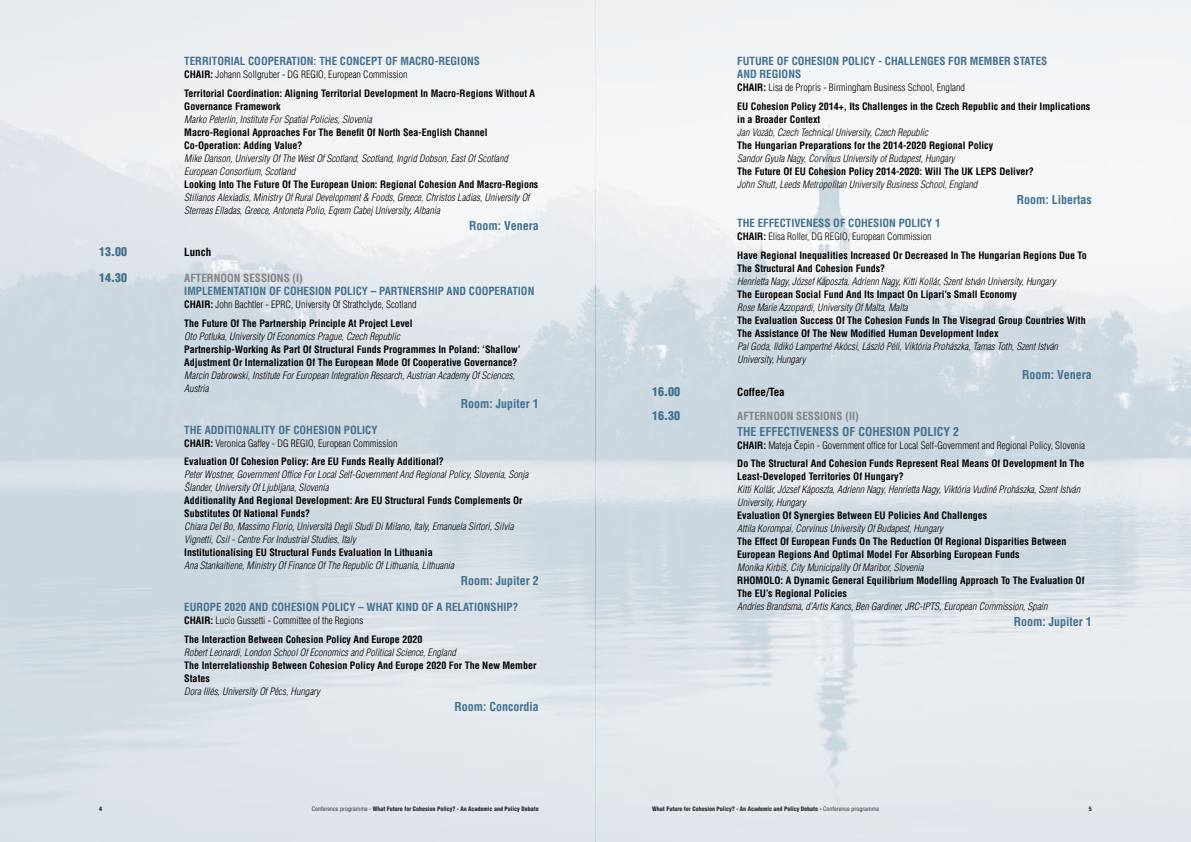
<style>
.page{position:relative;width:1191px;height:842px;background:#fff}
.page>*{position:absolute;margin:0;border:0;box-sizing:border-box;transform-origin:0 0}
.t1{font:700 condensed 12px "Helvetica";color:#40718f}
.t2{font:900 condensed 12px "Helvetica";color:#40718f}
.t3{font:700 condensed 11px/13px "Helvetica";color:#40718f}
.t4{font:700 condensed 11px "Helvetica";color:#808285}
.t5{font:700 condensed 11px "Helvetica";color:#000}
.t6{font:700 condensed 10px/13px "Helvetica";color:#000}
.t7{font:italic 300 condensed 10px/13px "Helvetica";color:#000}
.t8{font:300 condensed 10px/18.7px "Helvetica";color:#000}
.t9{font:900 condensed 6px "Helvetica";color:#000}
.s1{font-weight:300}
.s2{font-weight:700}
.s3{font-family:"Meta Normal CE";font-weight:400;font-stretch:normal}
.s4{font-weight:400}
</style>
<div class="page">
<p class="t3" style="left:184px;top:55px;width:297px">TERRITORIAL COOPERATION: THE CONCEPT OF MACRO-REGIONS</p>
<p class="t6" style="left:184px;top:65px;width:352px;line-height:18.7px">CHAIR: <span class="s1">Johann Sollgruber - DG REGIO, European Commission<br></span>Territorial Coordination: Aligning Territorial Development In Macro-Regions Without A</p>
<p class="t6" style="left:184px;top:100px;width:98px">Governance Framework</p>
<p class="t7" style="left:184px;top:113px;width:189px">Marko Peterlin, Institute For Spatial Policies, Slovenia</p>
<p class="t6" style="left:184px;top:126px;width:305px">Macro-Regional Approaches For The Benefit Of North Sea-English Channel<br>Co-Operation: Adding Value?</p>
<p class="t7" style="left:184px;top:152px;width:325px">Mike Danson, University Of The West Of Scotland, Scotland, Ingrid Dobson, East Of Scotland<br>European Consortium, Scotland</p>
<p class="t6" style="left:184px;top:178px;width:355px">Looking Into The Future Of The European Union: Regional Cohesion And Macro-Regions</p>
<p class="t7" style="left:184px;top:191px;width:347px">Stilianos Alexiadis, Ministry Of Rural Development &amp; Foods, Greece, Christos Ladias, University Of<br>Sterreas Elladas, Greece, Antoneta Polio, Eqrem Cabej University, Albania</p>
<p class="t1" style="left:469px;top:218px;width:71px">Room: Venera</p>
<p class="t2" style="left:99px;top:244px;width:29px">13.00</p>
<p class="t5" style="left:184px;top:245px;width:28px">Lunch</p>
<p class="t2" style="left:99px;top:270px;width:29px">14.30</p>
<p class="t4" style="left:184px;top:271px;width:14px">Afternoon</p>
<p class="t4" style="left:243px;top:271px;width:13px">Sessions</p>
<p class="t4" style="left:292px;top:271px;width:12px">(I)</p>
<p class="t3" style="left:184px;top:284px;width:351px">IMPLEMENTATION OF COHESION POLICY – PARTNERSHIP AND COOPERATION</p>
<p class="t6" style="left:184px;top:298px;width:12px">Chair</p>
<p class="t8" style="left:184px;top:295px;width:234px;text-indent:26px"><span class="s2">:</span> John Bachtler - Eprc , University Of Strathclyde, Scotland<br><span class="s2">The Future Of The Partnership Principle At Project Level</span></p>
<p class="t7" style="left:184px;top:329px;width:217px">Oto Potluka, University Of Economics Prague, Czech Republic</p>
<p class="t6" style="left:184px;top:342px;width:338px">Partnership-Working As Part Of Structural Funds Programmes In Poland: ‘Shallow’<br>Adjustment Or Internalization Of The European Mode Of Cooperative Governance?</p>
<p class="t7" style="left:184px;top:368px;width:332px">Marcin Dabrowski, Institute For European Integration Research, Austrian Academy Of Sciences,<br>Austria</p>
<p class="t1" style="left:461px;top:396px;width:79px">Room: Jupiter 1</p>
<p class="t3" style="left:184px;top:423px;width:195px">THE ADDITIONALITY OF COHESION POLICY</p>
<p class="t6" style="left:184px;top:433px;width:261px;line-height:18.7px">CHAIR: <span class="s1">Veronica Gaffey - DG REGIO, European Commission<br></span>Evaluation Of Cohesion Policy: Are EU Funds Really Additional?</p>
<p class="t7" style="left:184px;top:468px;width:345px">Peter Wostner, Government Office For Local Self-Government And Regional Policy, Slovenia, Sonja<br>Šlander, University Of Ljubljana, Slovenia</p>
<p class="t6" style="left:184px;top:494px;width:340px">Additionality And Regional Development: Are EU Structural Funds Complements Or<br>Substitutes Of National Funds?</p>
<p class="t7" style="left:184px;top:520px;width:331px">Chiara Del Bo, Massimo Florio, Università Degli Studi Di Milano, Italy, Emanuela Sirtori, Silvia<br>Vignetti, Csil - Centre For Industrial Studies, Italy</p>
<p class="t6" style="left:184px;top:546px;width:250px">Institutionalising EU Structural Funds Evaluation In Lithuania</p>
<p class="t7" style="left:184px;top:559px;width:271px">Ana Stankaitiene, Ministry Of Finance Of The Republic Of Lithuania, Lithuania</p>
<p class="t1" style="left:461px;top:574px;width:79px">Room: Jupiter 2</p>
<p class="t3" style="left:184px;top:601px;width:335px">EUROPE 2020 AND COHESION POLICY – WHAT KIND OF A RELATIONSHIP?</p>
<p class="t6" style="left:184px;top:611px;width:240px;line-height:18.7px">CHAIR: <span class="s1">Lucio Gussetti - Committee of the Regions<br></span>The Interaction Between Cohesion Policy And Europe 2020</p>
<p class="t7" style="left:184px;top:646px;width:273px">Robert Leonardi, London School Of Economics and Political Science, England</p>
<p class="t6" style="left:184px;top:659px;width:353px">The Interrelationship Between Cohesion Policy And Europe 2020 For The New Member<br>States</p>
<p class="t7" style="left:184px;top:685px;width:137px">Dora Illés, University Of Pécs, Hungary</p>
<p class="t1" style="left:454px;top:699px;width:86px">Room: Concordia</p>
<p class="t3" style="left:737px;top:55px;width:311px">FUTURE OF COHESION POLICY - CHALLENGES FOR MEMBER STATES<br>AND REGIONS</p>
<p class="t6" style="left:737px;top:78px;width:354px;line-height:18.7px">CHAIR: <span class="s1">Lisa de Propris - Birmingham Business School, England<br></span>EU Cohesion Policy 2014+, Its Challenges in the Czech Republic and their Implications</p>
<p class="t6" style="left:737px;top:113px;width:85px">in a Broader Context</p>
<p class="t7" style="left:737px;top:126px;width:192px">Jan Vozáb, Czech Technical University, Czech Republic</p>
<p class="t6" style="left:737px;top:139px;width:257px">The Hungarian Preparations for the 2014-2020 Regional Policy</p>
<p class="t7" style="left:737px;top:152px;width:219px">Sandor Gyula Nagy, Corvinus University of Budapest, Hungary</p>
<p class="t6" style="left:737px;top:165px;width:298px">The Future Of EU Cohesion Policy 2014-2020: Will The UK LEPS Deliver?</p>
<p class="t7" style="left:737px;top:178px;width:241px">John Shutt, Leeds Metropolitan University Business School, England</p>
<p class="t1" style="left:1016px;top:192px;width:76px">Room: Libertas</p>
<p class="t3" style="left:737px;top:216px;width:205px">THE EFFECTIVENESS OF COHESION POLICY 1</p>
<p class="t6" style="left:737px;top:227px;width:351px;line-height:18.7px">CHAIR: <span class="s1">Elisa Roller, DG REGIO, European Commission<br></span>Have Regional Inequalities Increased Or Decreased In The Hungarian Regions Due To</p>
<p class="t6" style="left:737px;top:261px;width:149px">The Structural And Cohesion Funds?</p>
<p class="t7" style="left:737px;top:274px;width:320px">Henrietta Nagy, József Káposzta, Adrienn Nagy, Kitti Kollár, Szent István University, Hungary</p>
<p class="t6" style="left:737px;top:287px;width:281px">The European Social Fund And Its Impact On Lipari’s Small Economy</p>
<p class="t7" style="left:737px;top:300px;width:172px">Rose Marie Azzopardi, University Of Malta, Malta</p>
<p class="t6" style="left:737px;top:313px;width:350px">The Evaluation Success Of The Cohesion Funds In The Visegrad Group Countries With<br>The Assistance Of The New Modified Human Development Index</p>
<p class="t7" style="left:737px;top:339px;width:322px">Pal Goda, Ildikó Lampertné Akócsi, László Péli, Viktória Prohászka, Tamas Toth, Szent István<br>University, Hungary</p>
<p class="t1" style="left:1022px;top:367px;width:71px">Room: Venera</p>
<p class="t2" style="left:652px;top:384px;width:29px">16.00</p>
<p class="t5" style="left:737px;top:385px;width:49px">Coffee/Tea</p>
<p class="t2" style="left:652px;top:408px;width:29px">16.30</p>
<p class="t4" style="left:737px;top:409px;width:14px">Afternoon</p>
<p class="t4" style="left:796px;top:409px;width:13px">Sessions</p>
<p class="t4" style="left:845px;top:409px;width:15px">(II)</p>
<p class="t1" style="left:737px;top:424px;width:223px">THE EFFECTIVENESS OF COHESION POLICY 2</p>
<p class="t8" style="left:737px;top:435px;width:349px"><span class="s2">CHAIR:</span> Mateja <span class="s3">č</span>epin - Government office for Local Self-Government and Regional Policy, Slovenia<br><span class="s2">Do The Structural And Cohesion Funds Represent Real Means Of Development In The</span></p>
<p class="t6" style="left:737px;top:470px;width:168px">Least-Developed Territories Of Hungary?</p>
<p class="t7" style="left:737px;top:483px;width:344px">Kitti Kollár, József Káposzta, Adrienn Nagy, Henrietta Nagy, Viktória Vudiné Prohászka, Szent István<br>University, Hungary</p>
<p class="t6" style="left:737px;top:509px;width:251px">Evaluation Of Synergies Between EU Policies And Challenges</p>
<p class="t7" style="left:737px;top:522px;width:207px">Attila Korompai, Corvinus University Of Budapest, Hungary</p>
<p class="t6" style="left:737px;top:535px;width:331px">The Effect Of European Funds On The Reduction Of Regional Disparities Between<br>European Regions And Optimal Model For Absorbing European Funds</p>
<p class="t7" style="left:737px;top:561px;width:188px">Monika Kirbiš, City Municipality Of Maribor, Slovenia</p>
<p class="t6" style="left:737px;top:574px;width:349px">RHOMOLO: A Dynamic General Equilibrium Modelling Approach To The Evaluation Of<br>The EU’s Regional Policies</p>
<p class="t7" style="left:737px;top:600px;width:312px">Andries Brandsma, d’Artis Kancs, Ben Gardiner, JRC-IPTS, European Commission, Spain</p>
<p class="t1" style="left:1013px;top:615px;width:79px">Room: Jupiter 1</p>
<p class="t9" style="left:99px;top:805px;width:4px">4</p>
<p class="t9" style="left:312px;top:805px;width:228px"><span class="s4">Conference programme -</span> What Future for Cohesion Policy? - An Academic and Policy Debate</p>
<p class="t9" style="left:652px;top:805px;width:228px">What Future for Cohesion Policy? - An Academic and Policy Debate - <span class="s4">Conference programme</span></p>
<p class="t9" style="left:1088px;top:805px;width:4px">5</p>
</div>
